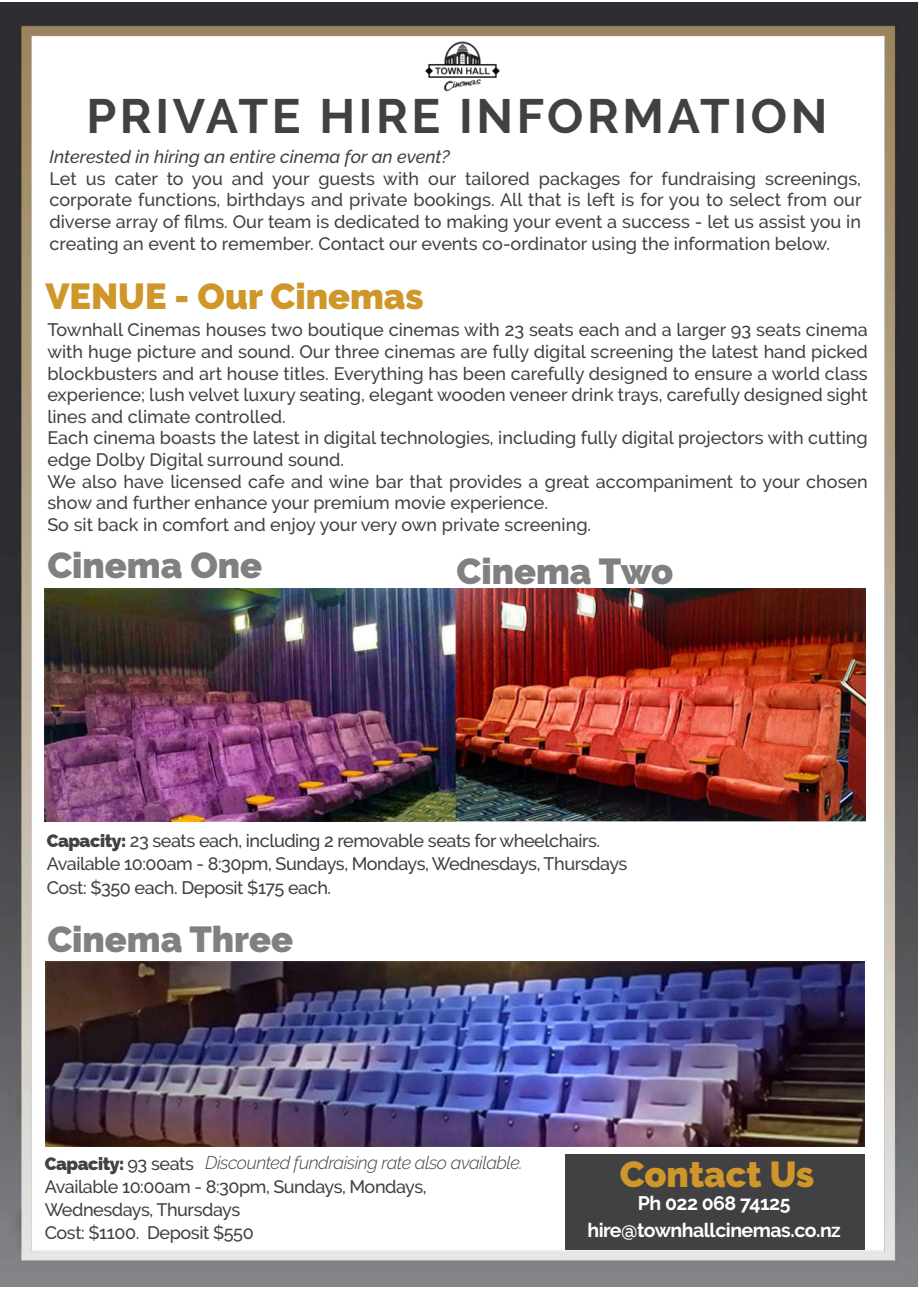
<style>
.page{position:relative;width:919px;height:1289px;background:#fff}
.page>*{position:absolute;margin:0;border:0;box-sizing:border-box;transform-origin:0 0}
.t1{font:700 48px "Raleway";letter-spacing:.075em;color:#414042}
.t2{font:900 36px "Raleway";color:#808083}
.t3{font:900 36px "Raleway";color:#cf962a}
.t4{font:700 19.5px/27px "Raleway";letter-spacing:-.025em;color:#fff;text-align:center}
.t5{font:500 18px/21.6px "Raleway";color:#414042;text-align:justify}
.t6{font:500 18px/23.2px "Raleway";letter-spacing:-.025em;color:#414042}
.t7{font:italic 500 18px "Raleway";color:#414042}
.t8{font:italic 300 18px "Raleway";letter-spacing:-.025em;color:#414042}
.s1{font-weight:800}
</style>
<div class="page">
<img style="left:1px;top:3px;width:916px;height:1283px">
<div style="left:565px;top:1153px;width:299px;height:96px;background:#414042"></div>
<img style="left:423px;top:40px;width:78px;height:52px">
<img style="left:45px;top:588px;width:820px;height:233px">
<img style="left:46px;top:961px;width:818px;height:185px">
<h1 class="t1" style="left:86px;top:89px;width:742px">PRIVATE HIRE INFORMATION</h1>
<p class="t7" style="left:49px;top:146px;width:402px">Interested in hiring an entire cinema for an event?</p>
<p class="t5" style="left:49px;top:168px;width:813px">Let us cater to you and your guests with our tailored packages for fundraising screenings, corporate functions, birthdays and private bookings. All that is left is for you to select from our diverse array of films. Our team is dedicated to making your event a success - let us assist you in creating an event to remember. Contact our events co-ordinator using the information below.</p>
<h2 class="t3" style="left:45px;top:276px;width:379px">VENUE - Our Cinemas</h2>
<p class="t5" style="left:47px;top:319px;width:822px;text-align:left">Townhall Cinemas houses two boutique cinemas with 23 seats each and a larger 93 seats cinema with huge picture and sound. Our three cinemas are fully digital screening the latest hand picked blockbusters and art house titles. Everything has been carefully designed to ensure a world class experience; lush velvet luxury seating, elegant wooden veneer drink trays, carefully designed sight lines and climate controlled.<br>Each cinema boasts the latest in digital technologies, including fully digital projectors with cutting edge Dolby Digital surround sound.<br>We also have licensed cafe and wine bar that provides a great accompaniment to your chosen show and further enhance your premium movie experience.<br>So sit back in comfort and enjoy your very own private screening.</p>
<h2 class="t2" style="left:47px;top:545px;width:216px">Cinema One</h2>
<h2 class="t2" style="left:456px;top:550px;width:218px">Cinema Two</h2>
<p class="t6" style="left:47px;top:829px;width:582px"><span class="s1">Capacity:</span> 23 seats each, including 2 removable seats for wheelchairs.<br>Available 10:00am - 8:30pm, Sundays, Mondays, Wednesdays, Thursdays<br>Cost: $350 each. Deposit $175 each.</p>
<h2 class="t2" style="left:47px;top:918px;width:247px">Cinema Three</h2>
<p class="t8" style="left:205px;top:1152px;width:319px">Discounted fundraising rate also available.</p>
<p class="t6" style="left:45px;top:1151px;width:383px"><span class="s1">Capacity:</span> 93 seats<br>Available 10:00am - 8:30pm, Sundays, Mondays,<br>Wednesdays, Thursdays<br>Cost: $1100. Deposit $550</p>
<h2 class="t3" style="left:619px;top:1153px;width:196px">Contact Us</h2>
<p class="t4" style="left:587px;top:1189px;width:255px">Ph 022 068 74125 hire@townhallcinemas.co.nz</p>
</div>
